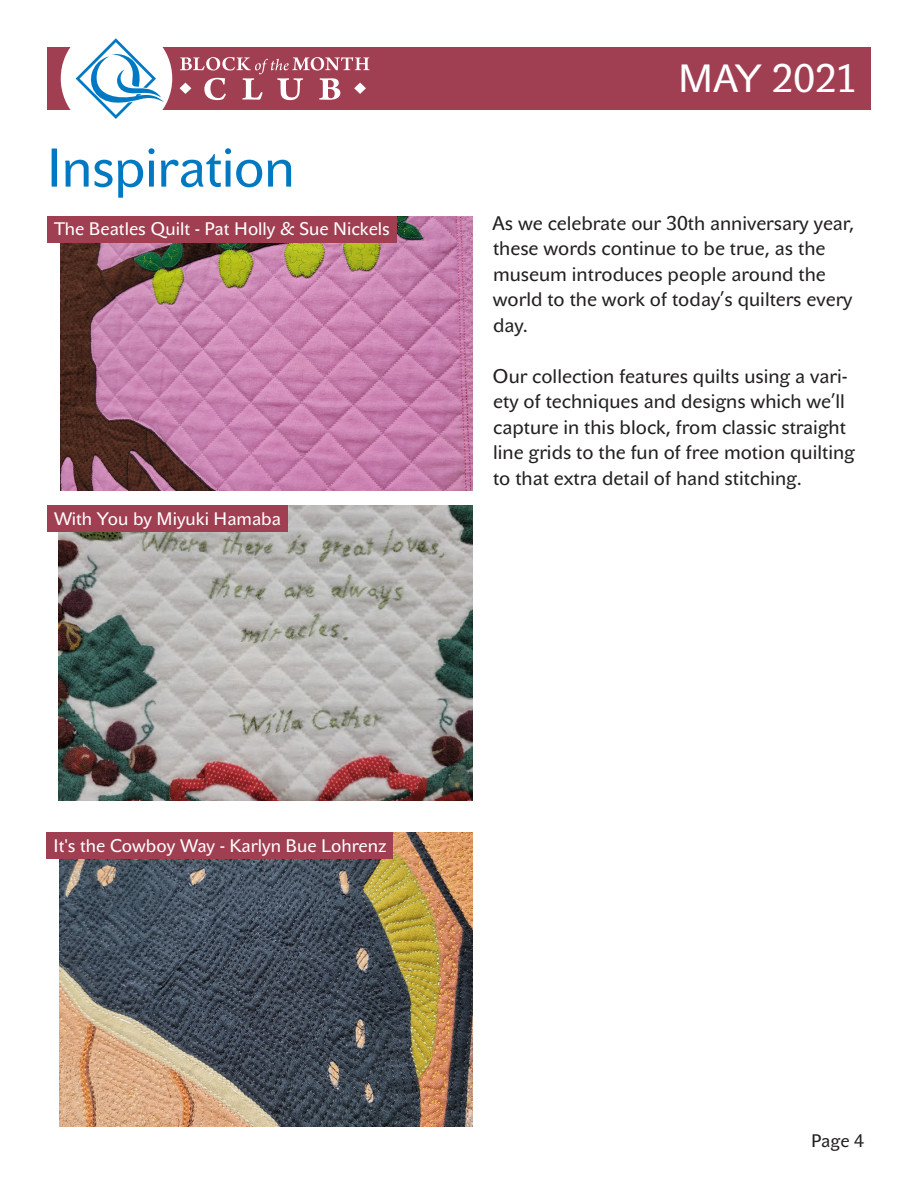
<style>
.page{position:relative;width:918px;height:1188px;background:#fff}
.page>*{position:absolute;margin:0;border:0;box-sizing:border-box;transform-origin:0 0}
.Page_title{font:54px "John Sans Text Pro";letter-spacing:-.015em;color:#0079c2}
.Month_for_header{font:39px "John Sans Text Pro";letter-spacing:-.005em;color:#fff}
.t1{font:19.5px/25.5px "John Sans Text Pro";color:#231f20}
.Photo_caption_bar{font:18px "John Sans Text Pro";color:#fff}
.t2{font:18px "John Sans Text Pro";color:#231f20}
</style>
<div class="page">
<div style="left:47px;top:47px;width:824px;height:62px;background:#a03f51"></div>
<div style="left:61px;top:23px;width:111px;height:111px;background:#fff;border-radius:50%"></div>
<svg style="left:76px;top:38px;width:88px;height:81px"></svg>
<svg style="left:180px;top:57px;width:190px;height:43px"></svg>
<img style="left:61px;top:216px;width:411px;height:274px">
<div style="left:47px;top:216px;width:350px;height:26px;background:#a03f51"></div>
<img style="left:59px;top:505px;width:413px;height:296px">
<div style="left:47px;top:505px;width:241px;height:27px;background:#a03f51"></div>
<img style="left:60px;top:832px;width:412px;height:294px">
<div style="left:47px;top:832px;width:346px;height:26px;background:#a03f51"></div>
<p class="Page_title" style="left:47px;top:137px;width:250px">Inspiration</p>
<p class="Photo_caption_bar" style="left:54px;top:219px;width:337px">The Beatles Quilt - Pat Holly &amp; Sue Nickels</p>
<p class="Photo_caption_bar" style="left:54px;top:508px;width:229px">With You by Miyuki Hamaba</p>
<p class="Month_for_header" style="left:678px;top:56px;width:181px">MAY 2021</p>
<p class="t1" style="left:493px;top:210px;width:363px">As we celebrate our 30th anniversary year, these words continue to be true, as the museum introduces people around the world to the work of today’s quilters every day.</p>
<p class="t1" style="left:493px;top:363px;width:364px">Our collection features quilts using a vari&shy;ety of techniques and designs which we’ll capture in this block, from classic straight line grids to the fun of free motion quilting to that extra detail of hand stitching.</p>
<p class="Photo_caption_bar" style="left:54px;top:835px;width:334px">It's the Cowboy Way - Karlyn Bue Lohrenz</p>
<p class="t2" style="left:811px;top:1130px;width:54px">Page 4</p>
</div>
